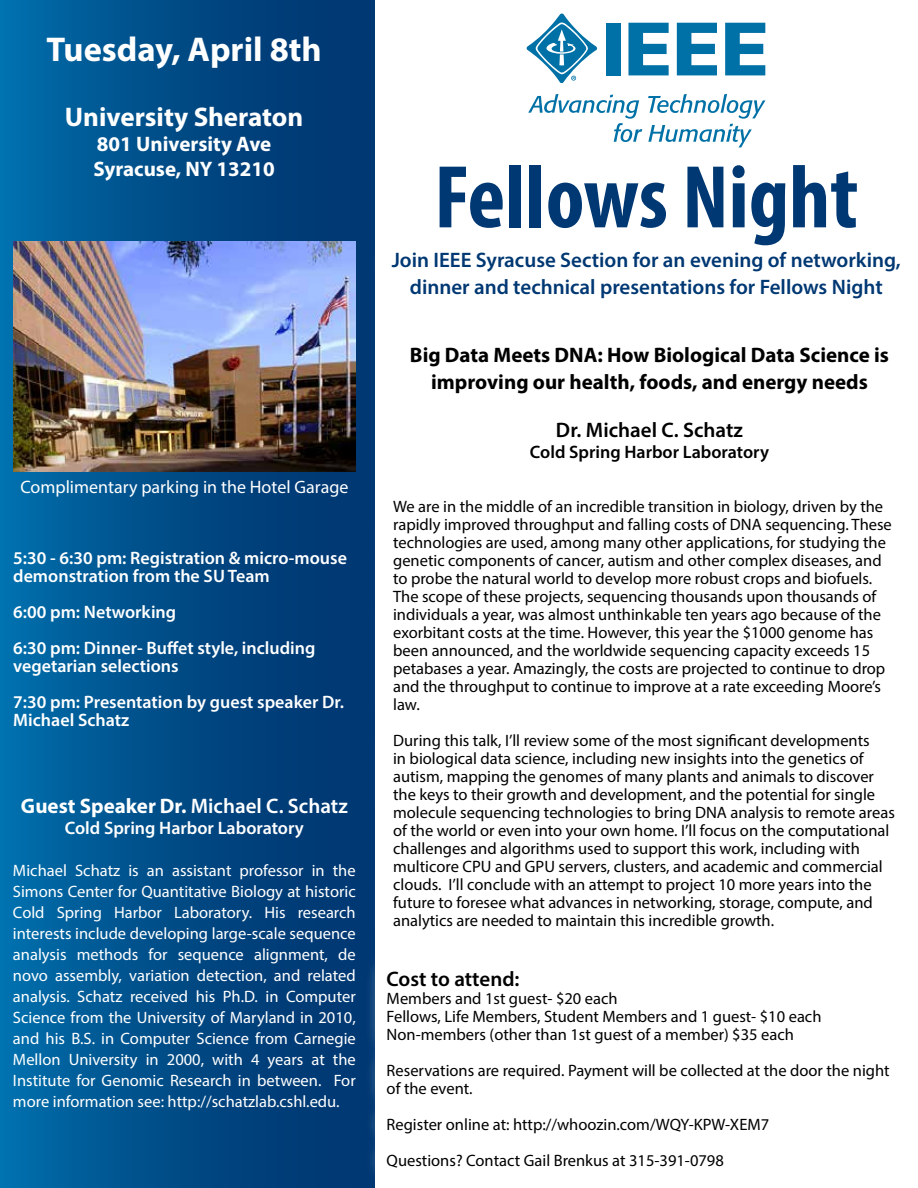
<style>
.page{position:relative;width:918px;height:1188px;background:#fff}
.page>*{position:absolute;margin:0;border:0;box-sizing:border-box;transform-origin:0 0}
.t1{font:700 condensed 90px "Myriad Pro";color:#003873}
.t2{font:700 34.5px "Myriad Pro";color:#fff}
.t3{font:700 27px "Myriad Pro";color:#fff}
.t4{font:600 21px/27px "Myriad Pro";color:#003873;text-align:center}
.t5{font:700 21px/27px "Myriad Pro";color:#000;text-align:center}
.t6{font:700 21px/25.2px "Myriad Pro";color:#fff}
.t7{font:600 21px "Myriad Pro";color:#000}
.t8{font:600 18px/36px "Myriad Pro";color:#fff}
.t9{font:18px "Myriad Pro";color:#fff}
.t10{font:600 18px "Myriad Pro";color:#000}
.t11{font:16.5px/18px "Myriad Pro";color:#000}
.t12{font:16.5px/21px "Myriad Pro";color:#fff;text-align:justify}
.s1{font-weight:600}
</style>
<div class="page">
<div style="left:0;top:1px;width:375px;height:1186px;background:linear-gradient(to right,#006ba7,#00306a)"></div>
<div style="left:370px;top:229px;width:548px;height:90px;background:#fff"></div>
<div style="left:365px;top:949px;width:546px;height:239px;background:#fff"></div>
<div style="left:371px;top:324px;width:545px;height:626px;background:#fff"></div>
<svg style="left:528px;top:94px;width:114px;height:48px"></svg>
<svg style="left:648px;top:94px;width:117px;height:53px"></svg>
<div style="left:606px;top:23px;width:15px;height:52px;background:#0071a6"></div>
<svg style="left:628px;top:23px;width:41px;height:52px"></svg>
<svg style="left:677px;top:23px;width:40px;height:52px"></svg>
<svg style="left:725px;top:23px;width:40px;height:52px"></svg>
<svg style="left:527px;top:14px;width:70px;height:69px"></svg>
<img style="left:13px;top:242px;width:343px;height:230px">
<h2 class="t2" style="left:47px;top:27px;width:277px">Tuesday, April 8th</h2>
<h3 class="t3" style="left:65px;top:99px;width:240px">University Sheraton</h3>
<p class="t6" style="left:93px;top:131px;width:183px">801 University Ave<br>Syracuse, NY 13210</p>
<p class="t9" style="left:20px;top:475px;width:330px">Complimentary parking in the Hotel Garage</p>
<p class="t8" style="left:13px;top:548px;width:335px;line-height:18px">5:30 - 6:30 pm: Registration &amp; micro-mouse demonstration from the SU Team</p>
<p class="t8" style="left:13px;top:593px;width:304px">6:00 pm: Networking<br>6:30 pm: Dinner- Buffet style, including</p>
<p class="t8" style="left:13px;top:647px;width:332px">vegetarian selections<br>7:30 pm: Presentation by guest speaker Dr.</p>
<p class="t8" style="left:13px;top:701px;width:118px">Michael Schatz</p>
<p class="t6" style="left:21px;top:792px;width:328px">Guest Speaker Dr. <span class="s1">Michael C. Schatz</span></p>
<p class="t8" style="left:65px;top:809px;width:241px">Cold Spring Harbor Laboratory</p>
<p class="t12" style="left:13px;top:860px;width:344px">Michael Schatz is an assistant professor in the Simons Center for Quantitative Biology at historic Cold Spring Harbor Laboratory. His research interests include developing large-scale sequence analysis methods for sequence alignment, de novo assembly, variation detection, and related analysis. Schatz received his Ph.D. in Computer Science from the University of Maryland in 2010, and his B.S. in Computer Science from Carnegie Mellon University in 2000, with 4 years at the Institute for Genomic Research in between. For more information see: http://schatzlab.cshl.edu.</p>
<h1 class="t1" style="left:434px;top:141px;width:425px">Fellows Night</h1>
<p class="t4" style="left:392px;top:245px;width:511px">Join IEEE Syracuse Section for an evening of networking, dinner and technical presentations for Fellows Night</p>
<p class="t5" style="left:410px;top:340px;width:481px">Big Data Meets DNA: How Biological Data Science is improving our health, foods, and energy needs</p>
<p class="t7" style="left:556px;top:416px;width:189px">Dr. Michael C. Schatz</p>
<p class="t10" style="left:530px;top:440px;width:241px">Cold Spring Harbor Laboratory</p>
<p class="t11" style="left:393px;top:497px;width:500px">We are in the middle of an incredible transition in biology, driven by the rapidly improved throughput and falling costs of DNA sequencing. These technologies are used, among many other applications, for studying the genetic components of cancer, autism and other complex diseases, and to probe the natural world to develop more robust crops and biofuels.<br>The scope of these projects, sequencing thousands upon thousands of individuals a year, was almost unthinkable ten years ago because of the exorbitant costs at the time. However, this year the $1000 genome has been announced, and the worldwide sequencing capacity exceeds 15 petabases a year. Amazingly, the costs are projected to continue to drop and the throughput to continue to improve at a rate exceeding Moore’s law.</p>
<p class="t11" style="left:393px;top:731px;width:503px">During this talk, I’ll review some of the most significant developments<br>in biological data science, including new insights into the genetics of autism, mapping the genomes of many plants and animals to discover the keys to their growth and development, and the potential for single molecule sequencing technologies to bring DNA analysis to remote areas of the world or even into your own home. I’ll focus on the computational challenges and algorithms used to support this work, including with multicore CPU and GPU servers, clusters, and academic and commercial clouds. I’ll conclude with an attempt to project 10 more years into the future to foresee what advances in networking, storage, compute, and analytics are needed to maintain this incredible growth.</p>
<p class="t7" style="left:387px;top:965px;width:134px">Cost to attend:</p>
<p class="t11" style="left:387px;top:989px;width:436px">Members and 1st guest- $20 each<br>Fellows, Life Members, Student Members and 1 guest- $10 each<br>Non-members (other than 1st guest of a member) $35 each</p>
<p class="t11" style="left:387px;top:1061px;width:505px">Reservations are required. Payment will be collected at the door the night of the event.</p>
<p class="t11" style="left:387px;top:1106px;width:384px;line-height:36px">Register online at: http://whoozin.com/WQY-KPW-XEM7<br>Questions? Contact Gail Brenkus at 315-391-0798</p>
</div>
